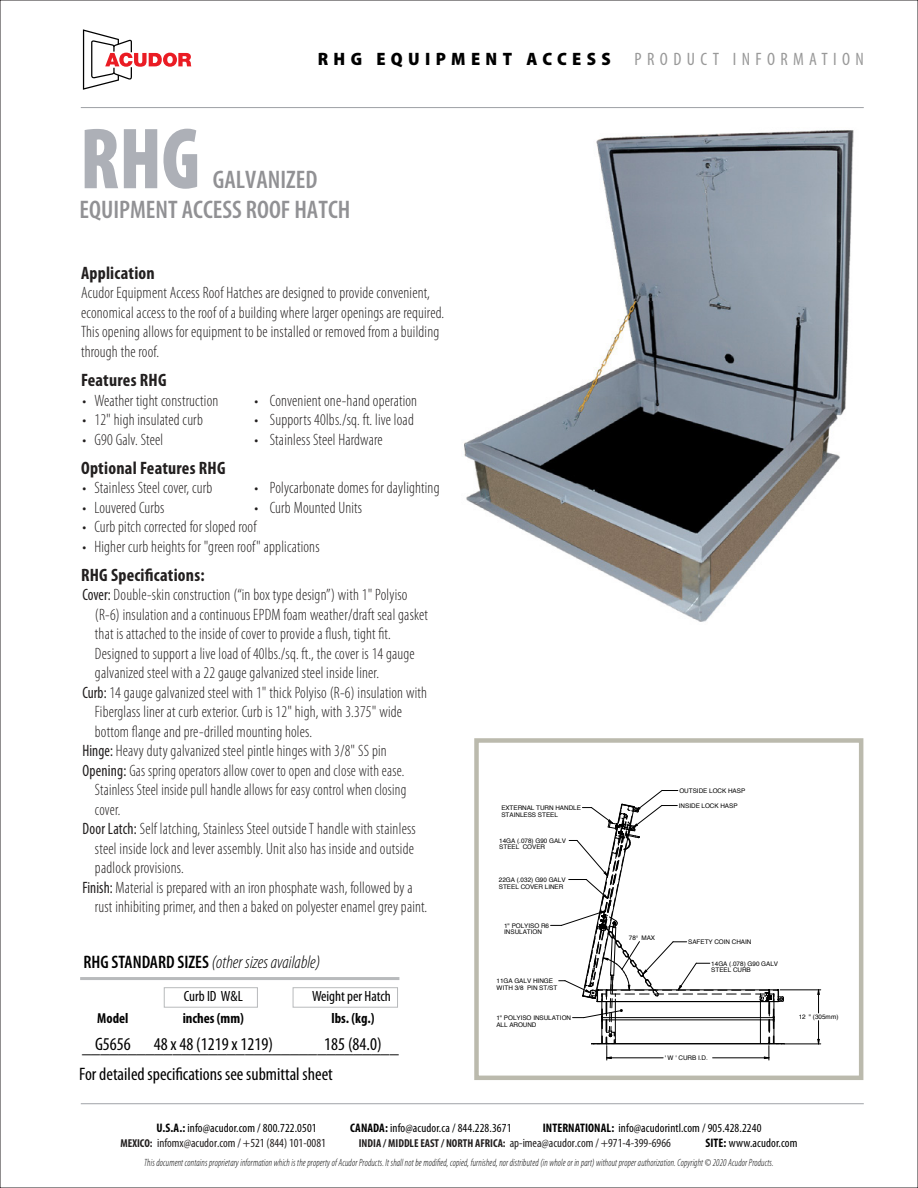
<style>
.page{position:relative;width:918px;height:1188px;background:#fff}
.page>*{position:absolute;margin:0;border:0;box-sizing:border-box;transform-origin:0 0}
.t1{font:900 condensed 87.6px "Myriad Pro";color:#adb0b7;scale:.9 1}
.t2{font:600 condensed 25.5px "Myriad Pro";color:#919194}
.t3{font:condensed 18.15px "Myriad Pro";color:#000100}
.t4{font:condensed 18.15px "Myriad Pro";color:#020202}
.t5{font:italic 300 condensed 18.15px "Myriad Pro";color:#000}
.t6{font:700 condensed 18px "Myriad Pro";letter-spacing:.015em;color:#221f1f}
.t7{font:900 semi-condensed 18px "Myriad Pro";letter-spacing:.3em;color:#000}
.t8{font:condensed 18px "Myriad Pro";letter-spacing:.3em;color:#999}
.t9{font:300 condensed 16.5px/19.5px "Myriad Pro";letter-spacing:.015em;color:#221f1f;scale:.96 1}
.t10{font:300 condensed 16.5px "Myriad Pro";letter-spacing:.015em;color:#221f1f;scale:.92 1}
.t11{font:condensed 14.85px "Myriad Pro";color:#000}
.t12{font:700 condensed 14.4px "Myriad Pro";color:#030303}
.t13{font:condensed 12.3px "Myriad Pro";letter-spacing:.01em;color:#000}
.t14{font:condensed 12.3px "Myriad Pro";color:#221f1f}
.t15{font:italic 300 condensed 10.5px "Myriad Pro";letter-spacing:.015em;color:#000;scale:.89 1}
.t16{font:6.3px/6.8px "Helvetica";letter-spacing:-.005em;color:#000}
.s1{font-weight:400}
.s2{font-weight:600;font-style:normal;color:#010101}
.s3{font-weight:700}
.s4{font-weight:700;font-size:11.55px}
</style>
<div class="page">
<img style="left:464px;top:130px;width:390px;height:492px">
<svg style="left:83px;top:29px;width:108px;height:61px"></svg>
<hr style="left:81px;top:107px;width:783px;height:1px;background:#9da0a5">
<div style="left:474px;top:738px;width:389px;height:342px;border:4px solid #bbbaad"></div>
<div style="left:164px;top:987px;width:94px;height:21px;border:1px solid #b8babc"></div>
<div style="left:293px;top:987px;width:105px;height:21px;border:1px solid #b8babc"></div>
<hr style="left:80px;top:977px;width:319px;height:3px;background:#b8babc">
<hr style="left:780px;top:990px;width:41px;height:1px;background:#000">
<hr style="left:784px;top:1044px;width:37px;height:1px;background:#000">
<svg style="left:817px;top:989px;width:3px;height:24px"></svg>
<svg style="left:817px;top:1021px;width:3px;height:24px"></svg>
<svg style="left:551px;top:790px;width:234px;height:270px"></svg>
<hr style="left:81px;top:1103px;width:783px;height:1px;background:#9fa2a7">
<p class="t7" style="left:318px;top:48px;width:294px">RHG EQUIPMENT ACCESS</p>
<p class="t8" style="left:635px;top:49px;width:231px">PRODUCT INFORMATION</p>
<h1 class="t1" style="left:80px;top:110px;width:135px">RHG</h1>
<h2 class="t2" style="left:213px;top:166px;width:106px">GALVANIZED</h2>
<h2 class="t2" style="left:80px;top:196px;width:272px">EQUIPMENT ACCESS ROOF HATCH</h2>
<p class="t6" style="left:81px;top:263px;width:75px">Application</p>
<p class="t9" style="left:81px;top:284px;width:380px">Acudor Equipment Access Roof Hatches are designed to provide convenient, economical access to the roof of a building where larger openings are required.<br>This opening allows for equipment to be installed or removed from a building through the roof.</p>
<p class="t6" style="left:81px;top:370px;width:87px">Features RHG</p>
<p class="t9" style="left:82px;top:391px;width:143px">• Weather tight construction</p>
<p class="t9" style="left:255px;top:391px;width:171px">• Convenient one-hand operation</p>
<p class="t9" style="left:82px;top:410px;width:127px">• 12" high insulated curb</p>
<p class="t9" style="left:255px;top:410px;width:167px">• Supports 40lbs./sq. ft. live load</p>
<p class="t9" style="left:82px;top:430px;width:86px">• G90 Galv. Steel</p>
<p class="t9" style="left:255px;top:430px;width:135px">• Stainless Steel Hardware</p>
<p class="t6" style="left:81px;top:458px;width:146px">Optional Features RHG</p>
<p class="t9" style="left:82px;top:478px;width:137px">• Stainless Steel cover, curb</p>
<p class="t9" style="left:255px;top:478px;width:194px">• Polycarbonate domes for daylighting</p>
<p class="t9" style="left:82px;top:498px;width:87px">• Louvered Curbs</p>
<p class="t9" style="left:255px;top:498px;width:114px">• Curb Mounted Units</p>
<p class="t9" style="left:82px;top:517px;width:183px">• Curb pitch corrected for sloped roof</p>
<p class="t9" style="left:82px;top:537px;width:249px">• Higher curb heights for "green roof" applications</p>
<p class="t6" style="left:81px;top:565px;width:125px">RHG Specifications:</p>
<p class="t9" style="left:82px;top:585px;width:340px"><span class="s1">Cover:</span> Double-skin construction (“in box type design”) with 1" Polyiso</p>
<p class="t9" style="left:95px;top:605px;width:348px">(R-6) insulation and a continuous EPDM foam weather/draft seal gasket</p>
<p class="t9" style="left:95px;top:624px;width:310px">that is attached to the inside of cover to provide a flush, tight fit.</p>
<p class="t9" style="left:95px;top:644px;width:335px">Designed to support a live load of 40lbs./sq. ft., the cover is 14 gauge</p>
<p class="t9" style="left:95px;top:663px;width:297px">galvanized steel with a 22 gauge galvanized steel inside liner.</p>
<p class="t9" style="left:82px;top:683px;width:361px"><span class="s1">Curb:</span> 14 gauge galvanized steel with 1" thick Polyiso (R-6) insulation with</p>
<p class="t9" style="left:95px;top:702px;width:321px">Fiberglass liner at curb exterior. Curb is 12" high, with 3.375" wide</p>
<p class="t9" style="left:95px;top:722px;width:228px">bottom flange and pre-drilled mounting holes.</p>
<p class="t9" style="left:82px;top:741px;width:319px"><span class="s1">Hinge:</span> Heavy duty galvanized steel pintle hinges with 3/8" SS pin</p>
<p class="t10" style="left:82px;top:762px;width:351px"><span class="s1">Opening:</span> Gas spring operators allow cover to open and close with ease.</p>
<p class="t10" style="left:95px;top:781px;width:340px">Stainless Steel inside pull handle allows for easy control when closing</p>
<p class="t10" style="left:95px;top:801px;width:29px">cover.</p>
<p class="t9" style="left:82px;top:819px;width:349px"><span class="s1">Door Latch:</span> Self latching, Stainless Steel outside T handle with stainless</p>
<p class="t9" style="left:95px;top:839px;width:334px">steel inside lock and lever assembly. Unit also has inside and outside</p>
<p class="t9" style="left:95px;top:858px;width:94px">padlock provisions.</p>
<p class="t9" style="left:82px;top:878px;width:346px"><span class="s1">Finish:</span> Material is prepared with an iron phosphate wash, followed by a</p>
<p class="t9" style="left:95px;top:897px;width:348px">rust inhibiting primer, and then a baked on polyester enamel grey paint.</p>
<p class="t5" style="left:83px;top:953px;width:238px"><span class="s2">RHG STANDARD SIZES</span>(other sizes available)</p>
<p class="t11" style="left:184px;top:989px;width:60px">Curb ID W&amp;L</p>
<p class="t11" style="left:312px;top:989px;width:80px">Weight per Hatch</p>
<p class="t12" style="left:97px;top:1010px;width:33px">Model</p>
<p class="t12" style="left:183px;top:1010px;width:63px">inches (mm)</p>
<p class="t12" style="left:332px;top:1010px;width:44px">lbs. (kg.)</p>
<p class="t3" style="left:82px;top:1034px;width:50px">__G5656</p>
<p class="t3" style="left:155px;top:1037px;width:228px">_______ ____________185 (84.0)</p>
<p class="t3" style="left:326px;top:1037px;width:74px">________</p>
<p class="t4" style="left:79px;top:1064px;width:255px">For detailed specifications see submittal sheet</p>
<p class="t3" style="left:100px;top:1034px;width:174px">______48 x 48 (1219 x 1219)</p>
<p class="t16" style="left:501px;top:804px;width:81px">EXTERNAL TURN HANDLE<br>STAINLESS STEEL</p>
<p class="t16" style="left:499px;top:837px;width:68px">14GA (.078) G90 GALV<br>STEEL COVER</p>
<p class="t16" style="left:499px;top:876px;width:68px">22GA (.032) G90 GALV<br>STEEL COVER LINER</p>
<p class="t16" style="left:504px;top:922px;width:47px">1" POLYISO R6<br>INSULATION</p>
<p class="t16" style="left:497px;top:978px;width:62px">11GA GALV HINGE<br>WITH 3/8 PIN ST/ST</p>
<p class="t16" style="left:496px;top:1014px;width:76px">1" POLYISO INSULATION<br>ALL AROUND</p>
<p class="t16" style="left:679px;top:787px;width:67px">OUTSIDE LOCK HASP</p>
<p class="t16" style="left:679px;top:802px;width:60px">INSIDE LOCK HASP</p>
<p class="t16" style="left:629px;top:935px;width:28px">78° MAX</p>
<p class="t16" style="left:688px;top:939px;width:65px">SAFETY COIN CHAIN</p>
<p class="t16" style="left:711px;top:960px;width:68px">14GA (.078) G90 GALV<br>STEEL CURB</p>
<p class="t16" style="left:665px;top:1055px;width:45px">' W ' CURB I.D.</p>
<p class="t16" style="left:799px;top:1014px;width:41px">12 " (305mm)</p>
<p class="t13" style="left:157px;top:1121px;width:162px"><span class="s3">U.S.A.:</span> info@acudor.com / 800.722.0501</p>
<p class="t13" style="left:350px;top:1121px;width:163px"><span class="s3">CANADA:</span> info@acudor.ca / 844.228.3671</p>
<p class="t13" style="left:543px;top:1121px;width:220px"><span class="s3">INTERNATIONAL:</span> info@acudorintl.com / 905.428.2240</p>
<p class="t14" style="left:121px;top:1136px;width:207px"><span class="s4">MEXICO:</span> infomx@acudor.com / +521 (844) 101-0081</p>
<p class="t14" style="left:359px;top:1136px;width:314px"><span class="s4">INDIA / MIDDLE EAST / NORTH AFRICA:</span> ap-imea@acudor.com / +971-4-399-6966</p>
<p class="t13" style="left:705px;top:1136px;width:94px"><span class="s3">SITE:</span> www.acudor.com</p>
<p class="t15" style="left:144px;top:1157px;width:709px">This document contains proprietary information which is the property of Acudor Products. It shall not be modified, copied, furnished, nor distributed (in whole or in part) without proper authorization. Copyright © 2020 Acudor Products.</p>
</div>
